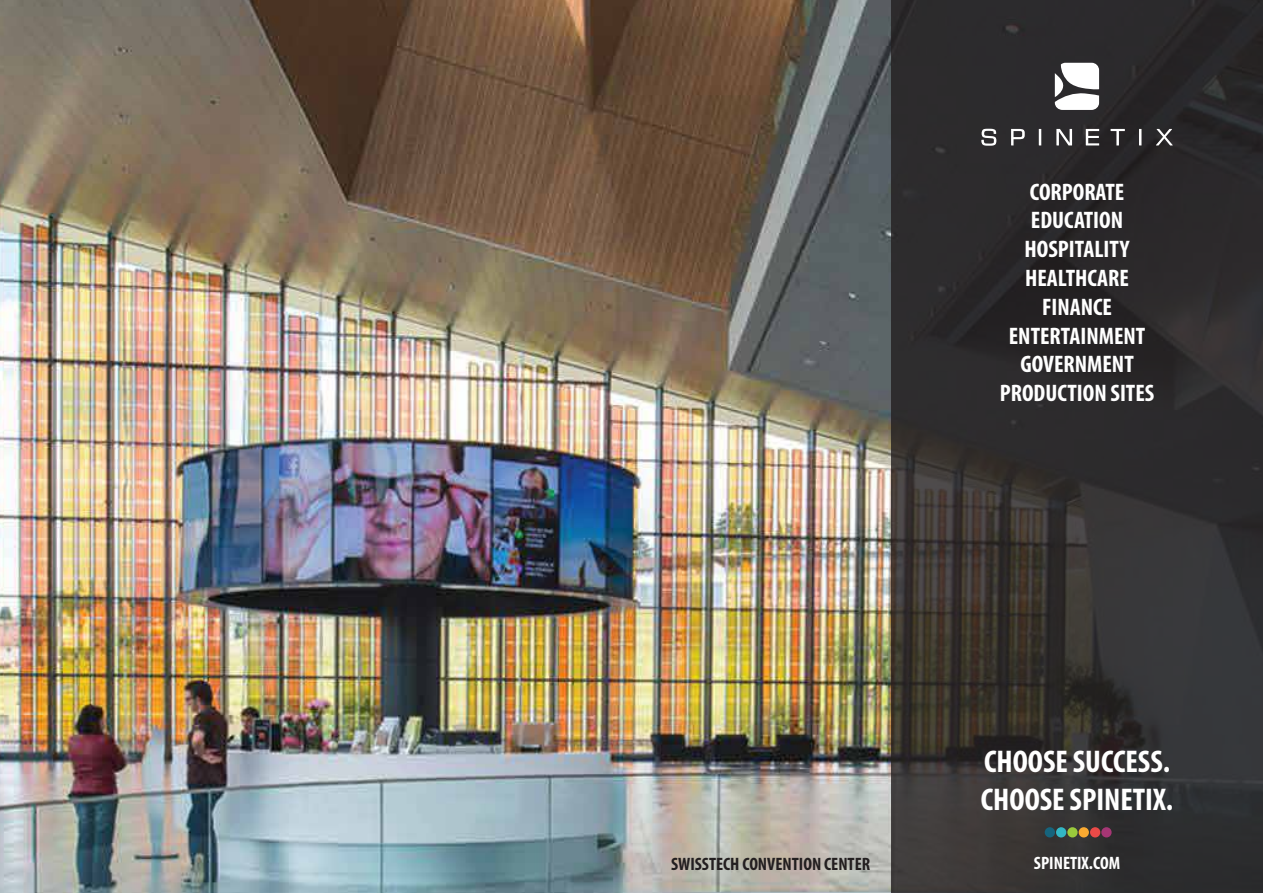
<style>
.page{position:relative;width:1263px;height:893px;background:#fff}
.page>*{position:absolute;margin:0;border:0;box-sizing:border-box;transform-origin:0 0}
.t1{font:700 condensed 31.5px/37.8px "Myriad Pro";color:#fff}
.t2{font:700 condensed 24px/28.8px "Myriad Pro";color:#fff;text-align:center}
.t3{font:700 condensed 18px "Myriad Pro";color:#231f20}
.t4{font:700 condensed 18px "Myriad Pro";color:#fff}
</style>
<div class="page">
<img style="left:0;top:0;width:891px;height:893px">
<svg style="left:891px;top:0;width:372px;height:893px;background:#302e2e"></svg>
<svg style="left:981px;top:129px;width:192px;height:17px;background:#565456"></svg>
<svg style="left:1055px;top:63px;width:44px;height:47px"></svg>
<div style="left:1045px;top:827px;width:10px;height:10px;background:#16647d;border-radius:50%"></div>
<div style="left:1056px;top:827px;width:10px;height:10px;background:#33b7c5;border-radius:50%"></div>
<div style="left:1067px;top:827px;width:10px;height:10px;background:#9aca3c;border-radius:50%"></div>
<div style="left:1079px;top:827px;width:10px;height:10px;background:#fbaa31;border-radius:50%"></div>
<div style="left:1090px;top:827px;width:10px;height:10px;background:#ea4a48;border-radius:50%"></div>
<div style="left:1101px;top:827px;width:10px;height:10px;background:#a53674;border-radius:50%"></div>
<p class="t2" style="left:1000px;top:177px;width:156px">CORPORATE<br>EDUCATION<br>HOSPITALITY<br>HEALTHCARE<br>FINANCE<br>ENTERTAINMENT<br>GOVERNMENT<br>PRODUCTION SITES</p>
<h1 class="t1" style="left:981px;top:742px;width:194px">CHOOSE SUCCESS.<br>CHOOSE SPINETIX.</h1>
<p class="t3" style="left:671px;top:853px;width:201px">SWISSTECH CONVENTION CENTER</p>
<p class="t4" style="left:1034px;top:852px;width:88px">SPINETIX.COM</p>
</div>
